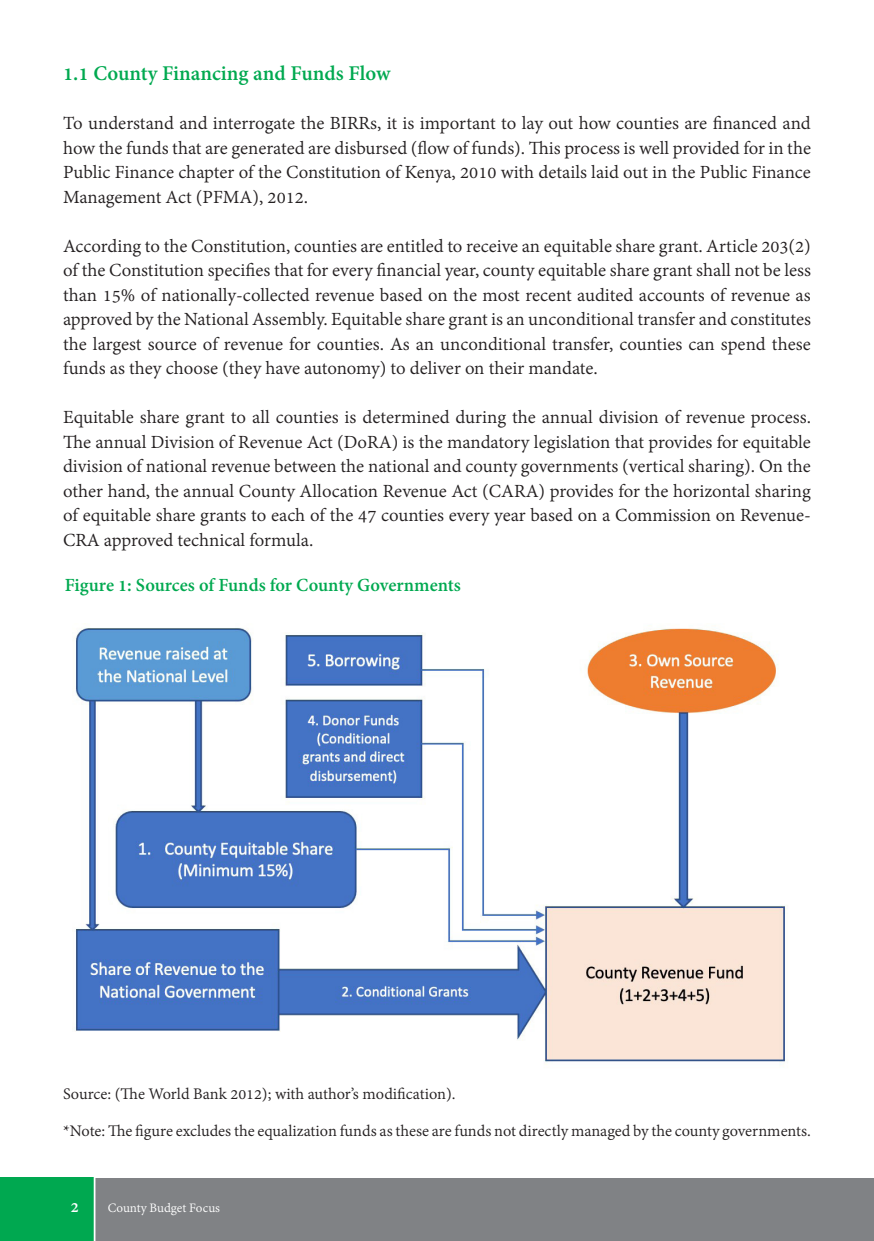
<style>
.page{position:relative;width:874px;height:1241px;background:#fff}
.page>*{position:absolute;margin:0;border:0;box-sizing:border-box;transform-origin:0 0}
.t1{font:700 22.75px "Adobe Gurmukhi";color:#00a950}
.t2{font:20.12px/24.5px "Adobe Gurmukhi";color:#231f20;text-align:justify}
.t3{font:700 20.12px "Adobe Gurmukhi";color:#00a950}
.t4{font:17.5px "Adobe Gurmukhi";color:#231f20}
.t5{font:700 17.5px "Adobe Gurmukhi";color:#fff}
.t6{font:14px "Adobe Gurmukhi";color:#fff}
</style>
<div class="page">
<div style="left:0;top:1177px;width:873px;height:63px;background:#808285"></div>
<div style="left:0;top:1177px;width:94px;height:63px;background:#00a850"></div>
<hr style="left:94px;top:1166px;width:1px;height:74px;background:#fff">
<img style="left:75px;top:628px;width:713px;height:437px">
<p class="t1" style="left:63px;top:61px;width:329px">1.1 County Financing and Funds Flow</p>
<p class="t2" style="left:63px;top:112px;width:749px">To understand and interrogate the BIRRs, it is important to lay out how counties are financed and how the funds that are generated are disbursed (flow of funds). This process is well provided for in the Public Finance chapter of the Constitution of Kenya, 2010 with details laid out in the Public Finance Management Act (PFMA), 2012.</p>
<p class="t2" style="left:63px;top:234px;width:749px">According to the Constitution, counties are entitled to receive an equitable share grant. Article 203(2) of the Constitution specifies that for every financial year, county equitable share grant shall not be less than 15% of nationally-collected revenue based on the most recent audited accounts of revenue as approved by the National Assembly. Equitable share grant is an unconditional transfer and constitutes the largest source of revenue for counties. As an unconditional transfer, counties can spend these funds as they choose (they have autonomy) to deliver on their mandate.</p>
<p class="t2" style="left:63px;top:406px;width:749px">Equitable share grant to all counties is determined during the annual division of revenue process.<br>The annual Division of Revenue Act (DoRA) is the mandatory legislation that provides for equitable division of national revenue between the national and county governments (vertical sharing). On the other hand, the annual County Allocation Revenue Act (CARA) provides for the horizontal sharing of equitable share grants to each of the 47 counties every year based on a Commission on Revenue-CRA approved technical formula.</p>
<p class="t3" style="left:65px;top:574px;width:397px">Figure 1: Sources of Funds for County Governments</p>
<p class="t4" style="left:63px;top:1083px;width:394px">Source: (The World Bank 2012); with author’s modification).</p>
<p class="t4" style="left:63px;top:1120px;width:749px">*Note: The figure excludes the equalization funds as these are funds not directly managed by the county governments.</p>
<p class="t5" style="left:71px;top:1196px;width:9px">2</p>
<p class="t6" style="left:108px;top:1199px;width:114px">County Budget Focus</p>
</div>
